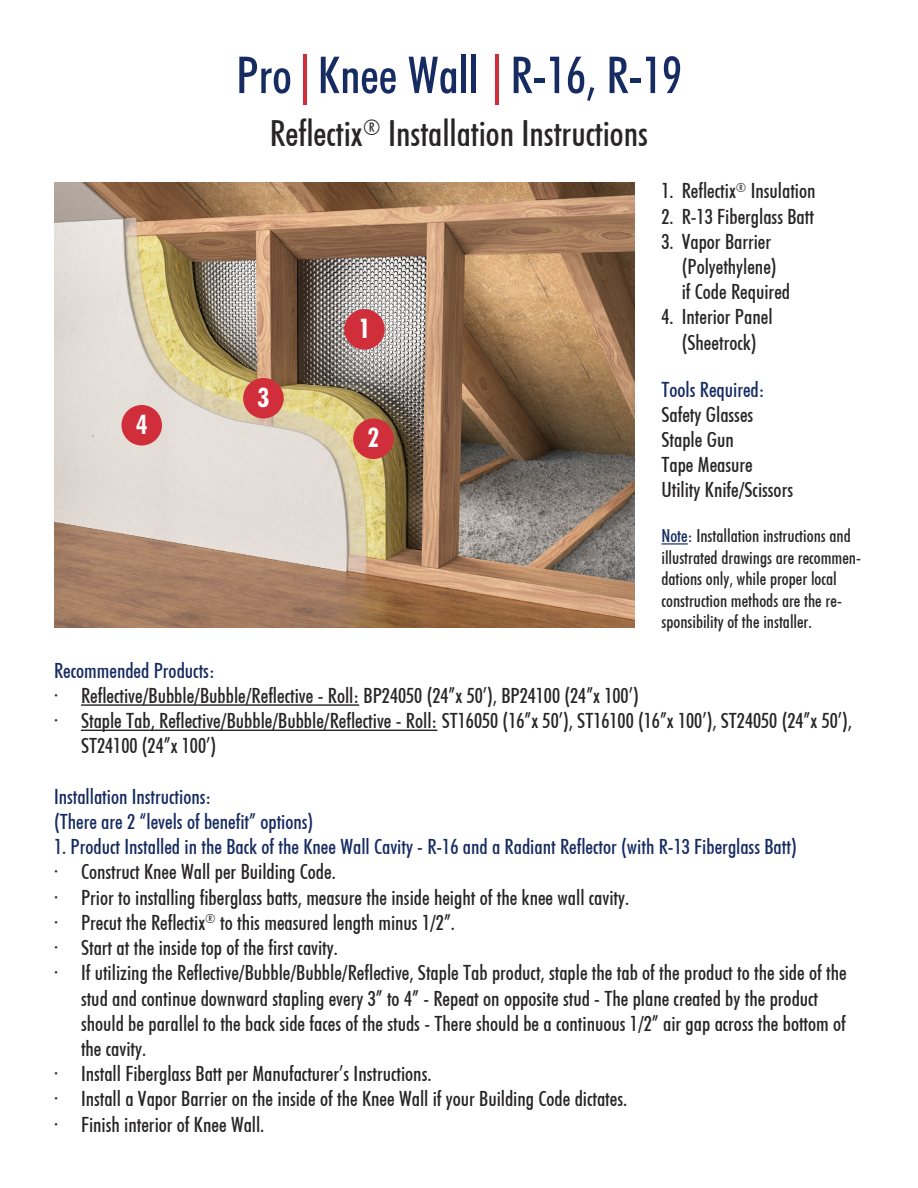
<style>
.page{position:relative;width:918px;height:1188px;background:#fff}
.page>*{position:absolute;margin:0;border:0;box-sizing:border-box;transform-origin:0 0}
.t1{font:51px "Futuri Condensed Regular SWFTE";color:#162b61}
.t2{font:36px "Futuri Condensed Regular SWFTE";color:#272526}
.t3{font:700 27px "Futuri Condensed SW";color:#fff}
.t4{font:21px/25.2px "Futuri Condensed Regular SWFTE";color:#272526}
.t5{font:21px "Futuri Condensed Regular SWFTE";color:#162b61}
.t6{font:18px/21.6px "Futuri Condensed Regular SWFTE";color:#272526}
.s1{color:#d12e3b}
.s2{color:#162b61}
</style>
<div class="page">
<hr style="left:81px;top:704px;width:278px;height:2px;background:#272526">
<hr style="left:81px;top:730px;width:356px;height:1px;background:#272526">
<hr style="left:662px;top:543px;width:26px;height:2px;background:#162b61">
<img style="left:54px;top:182px;width:580px;height:446px">
<div style="left:122px;top:405px;width:40px;height:41px;background:#d12e3b;border-radius:50%"></div>
<div style="left:344px;top:309px;width:41px;height:41px;background:#d12e3b;border-radius:50%"></div>
<div style="left:353px;top:418px;width:41px;height:41px;background:#d12e3b;border-radius:50%"></div>
<div style="left:243px;top:378px;width:41px;height:40px;background:#d12e3b;border-radius:50%"></div>
<p class="t3" style="left:136px;top:413px;width:13px">4</p>
<p class="t1" style="left:236px;top:46px;width:447px">Pro<span class="s1">|</span> Knee Wall <span class="s1">|</span> R-16, R-19</p>
<p class="t2" style="left:270px;top:112px;width:380px">Reflectix<sup>®</sup> Installation Instructions</p>
<p class="t3" style="left:257px;top:386px;width:13px">3</p>
<p class="t3" style="left:359px;top:317px;width:13px">1</p>
<p class="t3" style="left:368px;top:426px;width:13px">2</p>
<p class="t4" style="left:662px;top:179px;width:156px">1. Reflectix<sup>®</sup> Insulation</p>
<p class="t4" style="left:662px;top:204px;width:154px">2. R-13 Fiberglass Batt</p>
<p class="t4" style="left:662px;top:229px;width:117px;text-align:right">3. Vapor Barrier (Polyethylene)</p>
<p class="t4" style="left:682px;top:279px;width:110px">if Code Required</p>
<p class="t4" style="left:662px;top:305px;width:113px">4. Interior Panel</p>
<p class="t4" style="left:682px;top:330px;width:76px">(Sheetrock)</p>
<p class="t5" style="left:662px;top:377px;width:105px">Tools Required:</p>
<p class="t4" style="left:662px;top:402px;width:93px">Safety Glasses</p>
<p class="t4" style="left:662px;top:427px;width:74px">Staple Gun</p>
<p class="t4" style="left:662px;top:452px;width:93px">Tape Measure</p>
<p class="t4" style="left:662px;top:478px;width:133px">Utility Knife/Scissors</p>
<p class="t6" style="left:662px;top:525px;width:201px"><span class="s2">Note:</span> Installation instructions and illustrated drawings are recommen&shy;dations only, while proper local construction methods are the re&shy;sponsibility of the installer.</p>
<p class="t5" style="left:54px;top:658px;width:162px">Recommended Products:</p>
<p class="t4" style="left:54px;top:683px;width:586px">• Reflective/Bubble/Bubble/Reflective - Roll: BP24050 (24”x 50’), BP24100 (24”x 100’)</p>
<p class="t4" style="left:54px;top:708px;width:800px">• Staple Tab, Reflective/Bubble/Bubble/Reflective - Roll: ST16050 (16”x 50’), ST16100 (16”x 100’), ST24050 (24”x 50’),</p>
<p class="t4" style="left:81px;top:733px;width:137px">ST24100 (24”x 100’)</p>
<p class="t5" style="left:54px;top:784px;width:159px">Installation Instructions:</p>
<p class="t5" style="left:54px;top:809px;width:261px">(There are 2 “levels of benefit” options)</p>
<p class="t5" style="left:54px;top:835px;width:744px">1. Product Installed in the Back of the Knee Wall Cavity - R-16 and a Radiant Reflector (with R-13 Fiberglass Batt)</p>
<p class="t4" style="left:54px;top:860px;width:283px">• Construct Knee Wall per Building Code.</p>
<p class="t4" style="left:54px;top:885px;width:577px">• Prior to installing fiberglass batts, measure the inside height of the knee wall cavity.</p>
<p class="t4" style="left:54px;top:910px;width:403px">• Precut the Reflectix<sup>®</sup> to this measured length minus 1/2”.</p>
<p class="t4" style="left:54px;top:935px;width:285px">• Start at the inside top of the first cavity.</p>
<p class="t4" style="left:81px;top:960px;width:767px;text-indent:-27px">• If utilizing the Reflective/Bubble/Bubble/Reflective, Staple Tab product, staple the tab of the product to the side of the stud and continue downward stapling every 3” to 4” - Repeat on opposite stud - The plane created by the product should be parallel to the back side faces of the studs - There should be a continuous 1/2” air gap across the bottom of the cavity.</p>
<p class="t4" style="left:54px;top:1061px;width:379px">• Install Fiberglass Batt per Manufacturer’s Instructions.</p>
<p class="t4" style="left:54px;top:1087px;width:575px">• Install a Vapor Barrier on the inside of the Knee Wall if your Building Code dictates.</p>
<p class="t4" style="left:54px;top:1112px;width:212px">• Finish interior of Knee Wall.</p>
</div>
